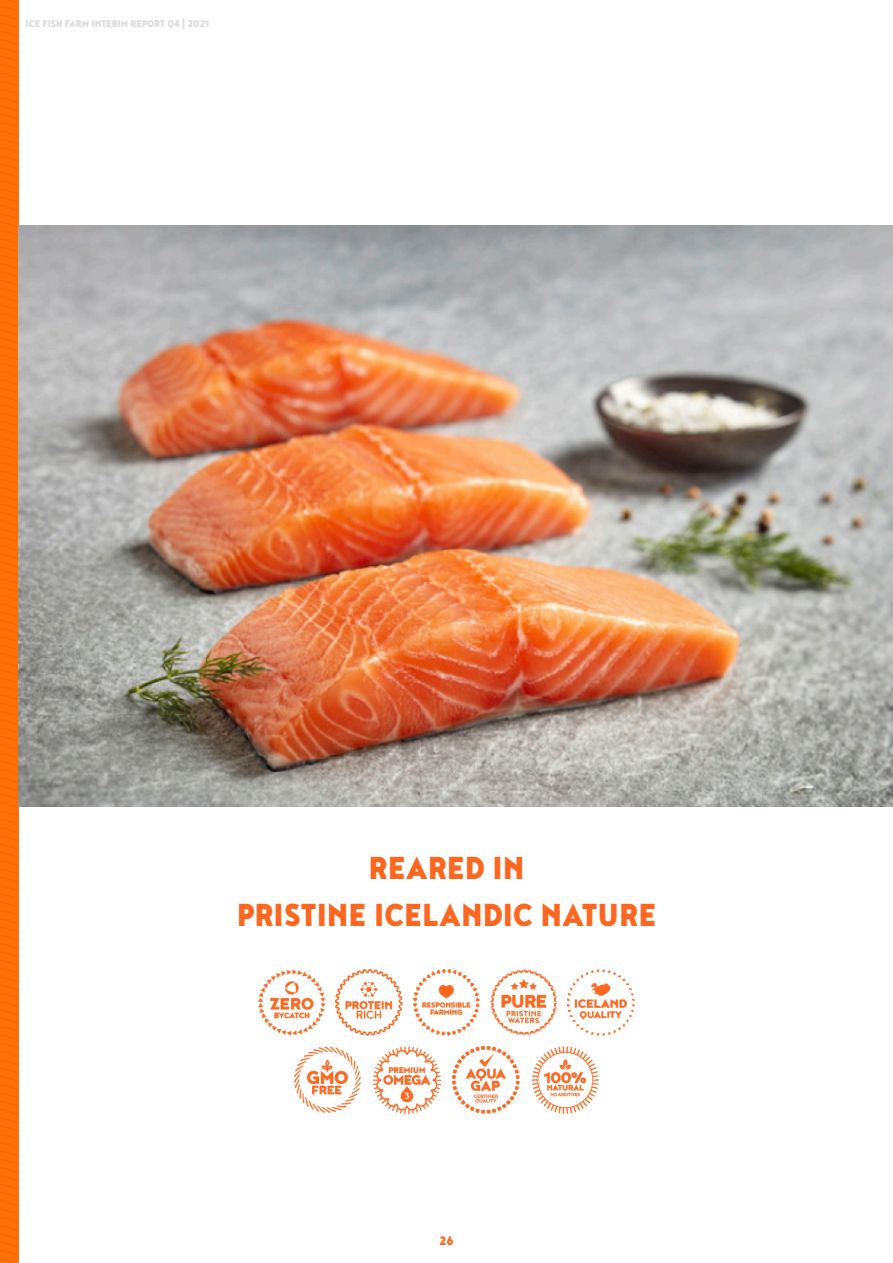
<style>
.page{position:relative;width:893px;height:1263px;background:#fff}
.page>*{position:absolute;margin:0;border:0;box-sizing:border-box;transform-origin:0 0}
.heading{font:900 39px/46.8px "Noyh Geometric Slim";color:#ff661f;text-align:center}
.t1{font:900 15px "Noyh Geometric Slim";color:#ff661f}
.t2{font:900 12px "Noyh Geometric Slim";color:#dcdcdc}
</style>
<div class="page">
<img style="left:0;top:0;width:18px;height:1263px">
<img style="left:18px;top:225px;width:875px;height:581px">
<img style="left:336px;top:969px;width:67px;height:67px">
<img style="left:413px;top:969px;width:67px;height:67px">
<img style="left:490px;top:969px;width:67px;height:67px">
<img style="left:373px;top:1046px;width:67px;height:67px">
<img style="left:453px;top:1046px;width:66px;height:67px">
<img style="left:294px;top:1046px;width:67px;height:67px">
<img style="left:532px;top:1046px;width:67px;height:67px">
<img style="left:259px;top:969px;width:66px;height:67px">
<img style="left:568px;top:969px;width:66px;height:67px">
<p class="t2" style="left:26px;top:16px;width:185px">ICE FISH FARM INTERIM REPORT Q4 | 2021</p>
<p class="heading" style="left:237px;top:843px;width:421px">REARED IN<br>PRISTINE ICELANDIC NATURE</p>
<p class="t1" style="left:439px;top:1231px;width:16px">26</p>
</div>
